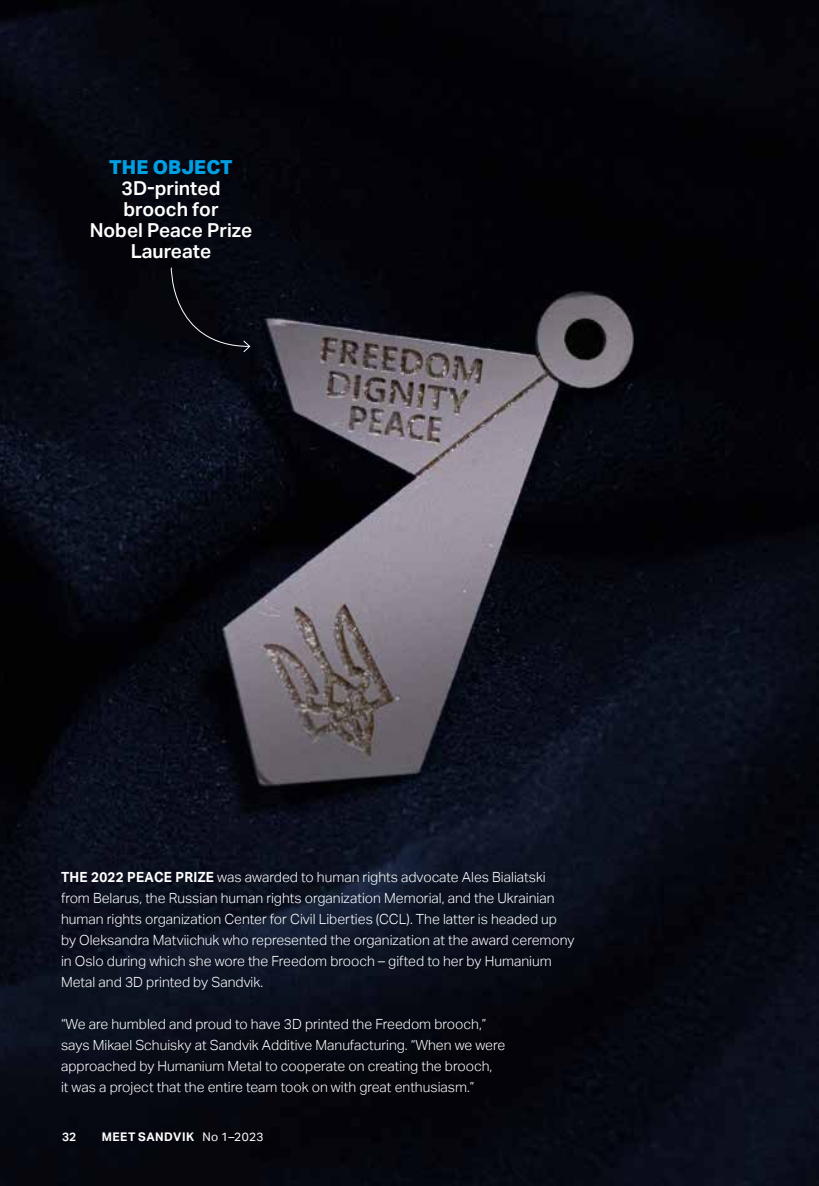
<style>
.page{position:relative;width:819px;height:1186px;background:#fff}
.page>*{position:absolute;margin:0;border:0;box-sizing:border-box;transform-origin:0 0}
.t1{font:600 19.25px/21px "Aktiv Grotesk";color:#fff;text-align:center}
.t2{font:800 19.25px "Aktiv Grotesk";letter-spacing:.005em;color:#009fe3}
.t3{font:300 14px/21px "Aktiv Grotesk";color:#fff}
.t4{font:700 11.9px "Aktiv Grotesk";letter-spacing:.04em;color:#fff}
.t5{font:600 11.9px "Aktiv Grotesk";color:#fff}
.s1{font-weight:700}
.s2{font-weight:400}
</style>
<div class="page">
<img style="left:0;top:0;width:819px;height:1186px">
<svg style="left:170px;top:267px;width:80px;height:86px;background:#0a0b12"></svg>
<h1 class="t2" style="left:109px;top:156px;width:125px">THE OBJECT</h1>
<h1 class="t1" style="left:90px;top:178px;width:164px">3D-printed brooch for<br>Nobel Peace Prize<br>Laureate</h1>
<p class="t3" style="left:61px;top:867px;width:515px"><span class="s1">THE 2022 PEACE PRIZE</span> was awarded to human rights advocate Ales Bialiatski from Belarus, the Russian human rights organization Memorial, and the Ukrainian human rights organization Center for Civil Liberties (CCL). The latter is headed up by Oleksandra Matviichuk who represented the organization at the award ceremony in Oslo during which she wore the Freedom brooch – gifted to her by Humanium Metal and 3D printed by Sandvik.</p>
<p class="t3" style="left:61px;top:1014px;width:445px">“We are humbled and proud to have 3D printed the Freedom brooch,” says Mikael Schuisky at Sandvik Additive Manufacturing. “When we were approached by Humanium Metal to cooperate on creating the brooch,<br>it was a project that the entire team took on with great enthusiasm.”</p>
<p class="t5" style="left:62px;top:1130px;width:16px">32</p>
<p class="t4" style="left:102px;top:1130px;width:163px">MEET SANDVIK <span class="s2">No</span> <span class="s2">1–2023</span></p>
</div>
